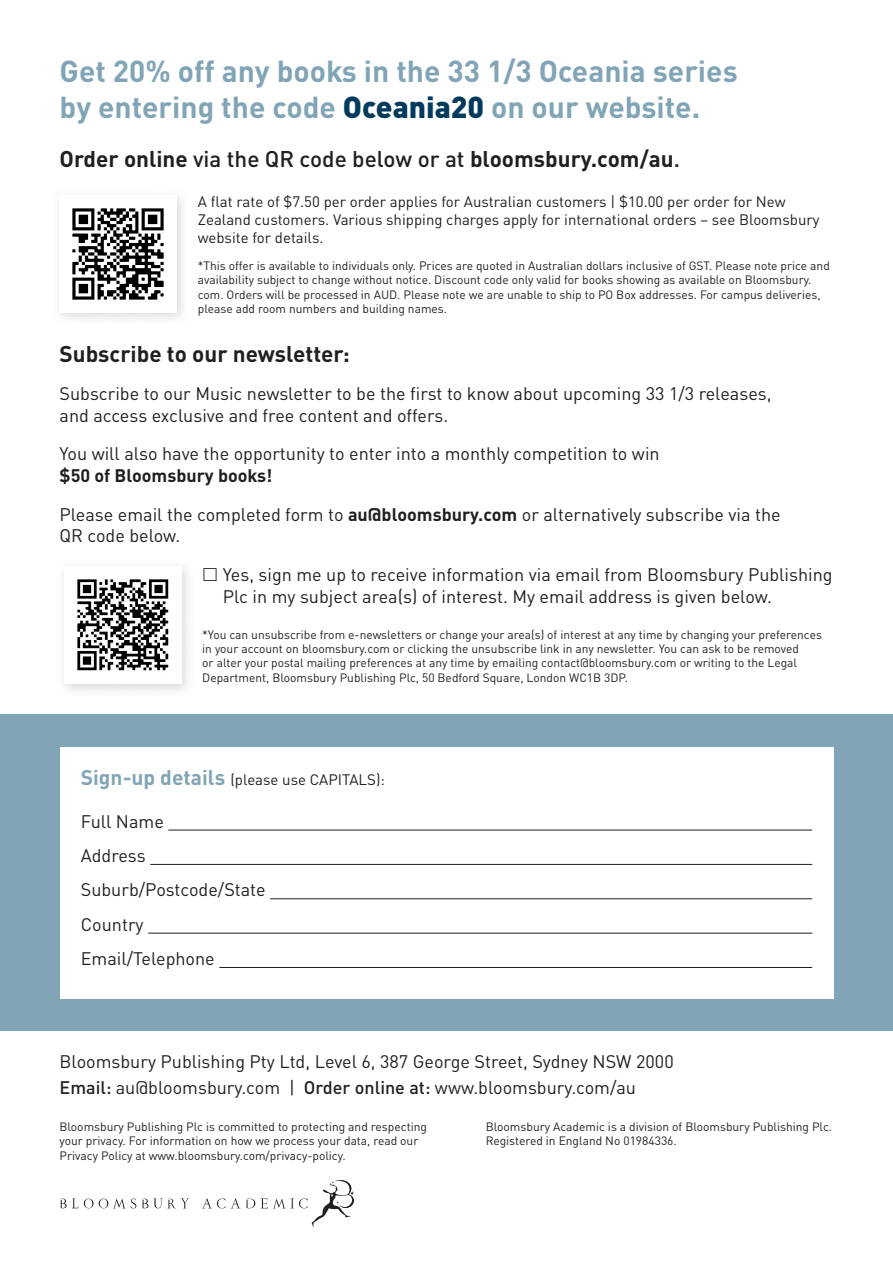
<style>
.page{position:relative;width:893px;height:1263px;background:#fff}
.page>*{position:absolute;margin:0;border:0;box-sizing:border-box;transform-origin:0 0}
.t1{font:700 30px/36px "DIN Pro";color:#81a5b6}
.t2{font:700 22.5px "DIN Pro";color:#231f20}
.t3{font:18px/34.3px "DIN Pro";color:#231f20}
.t4{font:15px/18px "DIN Pro";color:#231f20}
.t5{font:12px/14.4px "DIN Pro";color:#231f20}
.s1{font-weight:900;color:#003b5d}
.s2{font-weight:500}
.s3{font-weight:700}
.s4{font-weight:700;font-size:21px;color:#81a5b6}
</style>
<div class="page">
<div style="left:0;top:714px;width:893px;height:317px;background:#81a5b6"></div>
<img style="left:72px;top:208px;width:93px;height:93px">
<img style="left:77px;top:579px;width:93px;height:94px">
<div style="left:60px;top:747px;width:773px;height:252px;background:#fff"></div>
<hr style="left:168px;top:830px;width:644px;height:1px;background:#231f20">
<hr style="left:150px;top:864px;width:662px;height:1px;background:#231f20">
<hr style="left:270px;top:898px;width:542px;height:1px;background:#231f20">
<hr style="left:148px;top:933px;width:664px;height:1px;background:#231f20">
<hr style="left:219px;top:967px;width:593px;height:1px;background:#231f20">
<svg style="left:60px;top:1198px;width:33px;height:10px"></svg>
<svg style="left:99px;top:1198px;width:90px;height:11px"></svg>
<svg style="left:202px;top:1198px;width:53px;height:10px"></svg>
<svg style="left:261px;top:1198px;width:24px;height:10px"></svg>
<svg style="left:291px;top:1180px;width:63px;height:47px"></svg>
<h1 class="t1" style="left:60px;top:50px;width:680px">Get 20% off any books in the 33 1/3 Oceania series by entering the code <span class="s1">Oceania20</span> on our website.</h1>
<h2 class="t2" style="left:60px;top:140px;width:622px">Order online <span class="s2">via the QR code below or at</span> bloomsbury.com/au<span class="s2">.</span></h2>
<p class="t4" style="left:198px;top:191px;width:623px">A flat rate of $7.50 per order applies for Australian customers | $10.00 per order for New<br>Zealand customers. Various shipping charges apply for international orders – see Bloomsbury website for details.</p>
<p class="t5" style="left:198px;top:257px;width:634px">*This offer is available to individuals only. Prices are quoted in Australian dollars inclusive of GST. Please note price and availability subject to change without notice. Discount code only valid for books showing as available on Bloomsbury. com. Orders will be processed in AUD. Please note we are unable to ship to PO Box addresses. For campus deliveries, please add room numbers and building names.</p>
<h2 class="t2" style="left:60px;top:335px;width:292px">Subscribe to our newsletter:</h2>
<h3 class="t3" style="left:60px;top:381px;width:713px;line-height:21.6px">Subscribe to our Music newsletter to be the first to know about upcoming 33 1/3 releases, and access exclusive and free content and offers.</h3>
<h3 class="t3" style="left:60px;top:435px;width:602px">You will also have the opportunity to enter into a monthly competition to win</h3>
<h3 class="t3" style="left:60px;top:454px;width:723px;line-height:38.5px"><span class="s3">$50 of Bloomsbury books!<br></span>Please email the completed form to <span class="s3">au@bloomsbury.com</span> or alternatively subscribe via the</h3>
<h3 class="t3" style="left:60px;top:517px;width:122px">QR code below.</h3>
<h3 class="t3" style="left:223px;top:562px;width:611px;line-height:21.6px">Yes, sign me up to receive information via email from Bloomsbury Publishing<br>Plc in my subject area(s) of interest. My email address is given below.</h3>
<p class="t5" style="left:202px;top:626px;width:621px">*You can unsubscribe from e-newsletters or change your area(s) of interest at any time by changing your preferences in your account on bloomsbury.com or clicking the unsubscribe link in any newsletter. You can ask to be removed<br>or alter your postal mailing preferences at any time by emailing contact@bloomsbury.com or writing to the Legal Department, Bloomsbury Publishing Plc, 50 Bedford Square, London WC1B 3DP.</p>
<p class="t4" style="left:81px;top:769px;width:306px"><span class="s4">Sign-up details</span> (please use CAPITALS):</p>
<h3 class="t3" style="left:81px;top:802px;width:186px">Full Name<br>Address<br>Suburb/Postcode/State<br>Country<br>Email/Telephone</h3>
<h3 class="t3" style="left:60px;top:1046px;width:616px;line-height:25.8px">Bloomsbury Publishing Pty Ltd, Level 6, 387 George Street, Sydney NSW 2000<br><span class="s2">Email:</span> au@bloomsbury.com | <span class="s2">Order online at:</span> www.bloomsbury.com/au</h3>
<p class="t5" style="left:60px;top:1118px;width:369px">Bloomsbury Publishing Plc is committed to protecting and respecting your privacy. For information on how we process your data, read our<br>Privacy Policy at www.bloomsbury.com/privacy-policy.</p>
<p class="t5" style="left:486px;top:1118px;width:348px">Bloomsbury Academic is a division of Bloomsbury Publishing Plc.<br>Registered in England No 01984336.</p>
</div>
